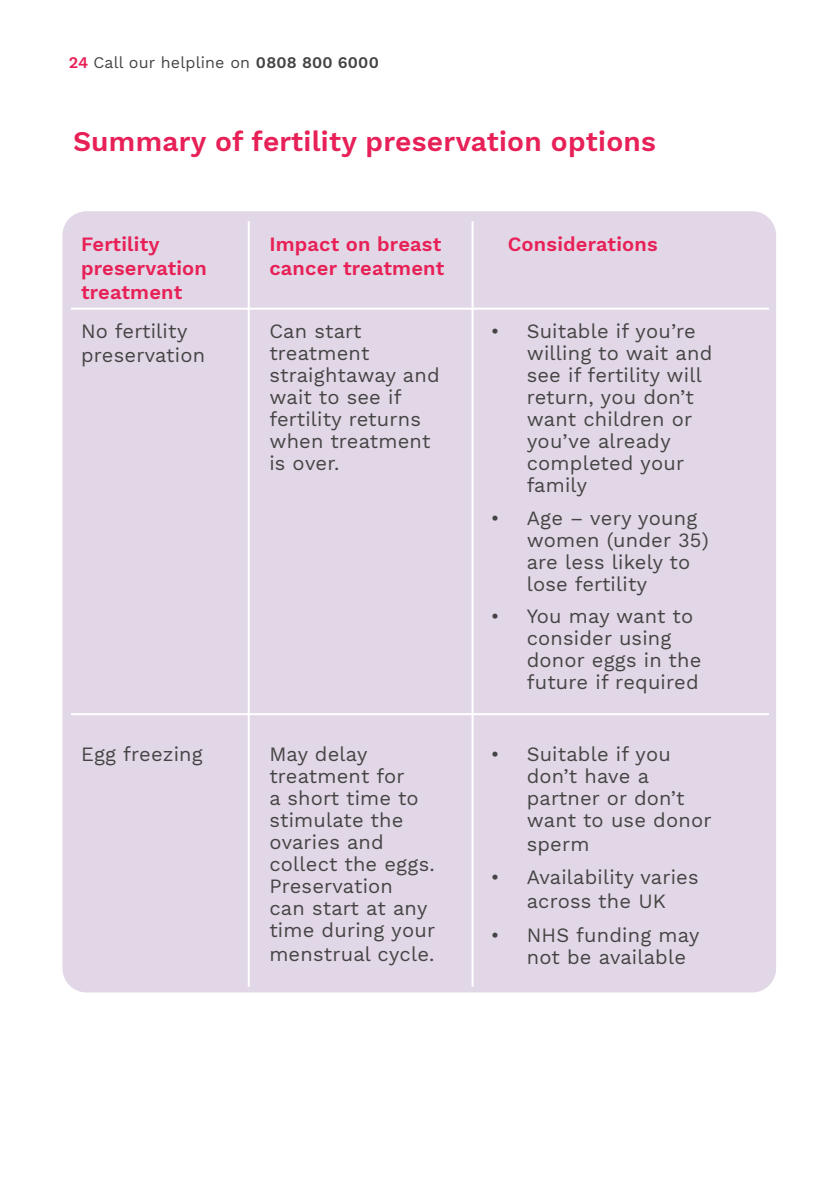
<style>
.page{position:relative;width:840px;height:1191px;background:#fff}
.page>*{position:absolute;margin:0;border:0;box-sizing:border-box;transform-origin:0 0}
.t1{font:600 28px "Work Sans";letter-spacing:.01em;color:#e72157}
.t2{font:20px/22px "Work Sans";letter-spacing:.01em;color:#454444}
.t3{font:600 20px/24px "Work Sans";letter-spacing:.01em;color:#e72157}
.t4{font:16px "Work Sans";letter-spacing:.01em;color:#454444}
.s1{font-weight:600;color:#e72157}
.s2{font-weight:600}
</style>
<div class="page">
<div style="left:62px;top:211px;width:713px;height:781px;background:#e2d7e6;border-radius:24px"></div>
<hr style="left:71px;top:308px;width:697px;height:2px;background:#fff">
<hr style="left:71px;top:713px;width:697px;height:2px;background:#fff">
<hr style="left:247px;top:221px;width:2px;height:765px;background:#fff">
<hr style="left:471px;top:221px;width:2px;height:765px;background:#fff">
<p class="t4" style="left:69px;top:53px;width:311px"><span class="s1">24</span> Call our helpline on <span class="s2">0808 800 6000</span></p>
<h1 class="t1" style="left:73px;top:125px;width:584px">Summary of fertility preservation options</h1>
<p class="t3" style="left:81px;top:233px;width:127px">Fertility preservation treatment</p>
<p class="t3" style="left:269px;top:233px;width:176px">Impact on breast cancer treatment</p>
<p class="t3" style="left:507px;top:233px;width:151px">Considerations</p>
<p class="t2" style="left:81px;top:320px;width:125px;line-height:24px">No fertility preservation</p>
<p class="t2" style="left:269px;top:321px;width:172px">Can start treatment straightaway and wait to see if fertility returns when treatment is over.</p>
<p class="t2" style="left:526px;top:321px;width:187px;text-indent:-36px">• Suitable if you’re willing to wait and see if fertility will return, you don’t want children or you’ve already completed your family</p>
<p class="t2" style="left:526px;top:508px;width:183px;text-indent:-36px">• Age – very young women (under 35) are less likely to lose fertility</p>
<p class="t2" style="left:526px;top:606px;width:176px;text-indent:-36px">• You may want to consider using donor eggs in the future if required</p>
<p class="t2" style="left:81px;top:744px;width:123px">Egg freezing</p>
<p class="t2" style="left:269px;top:744px;width:167px">May delay treatment for<br>a short time to stimulate the ovaries and collect the eggs.<br>Preservation<br>can start at any time during your</p>
<p class="t2" style="left:269px;top:944px;width:167px">menstrual cycle.</p>
<p class="t2" style="left:526px;top:744px;width:186px;text-indent:-36px">• Suitable if you don’t have a partner or don’t want to use donor</p>
<p class="t2" style="left:526px;top:834px;width:64px">sperm</p>
<p class="t2" style="left:490px;top:865px;width:209px;line-height:24px;text-align:center">• Availability varies across the UK</p>
<p class="t2" style="left:526px;top:925px;width:174px;text-indent:-36px">• NHS funding may not be available</p>
</div>
